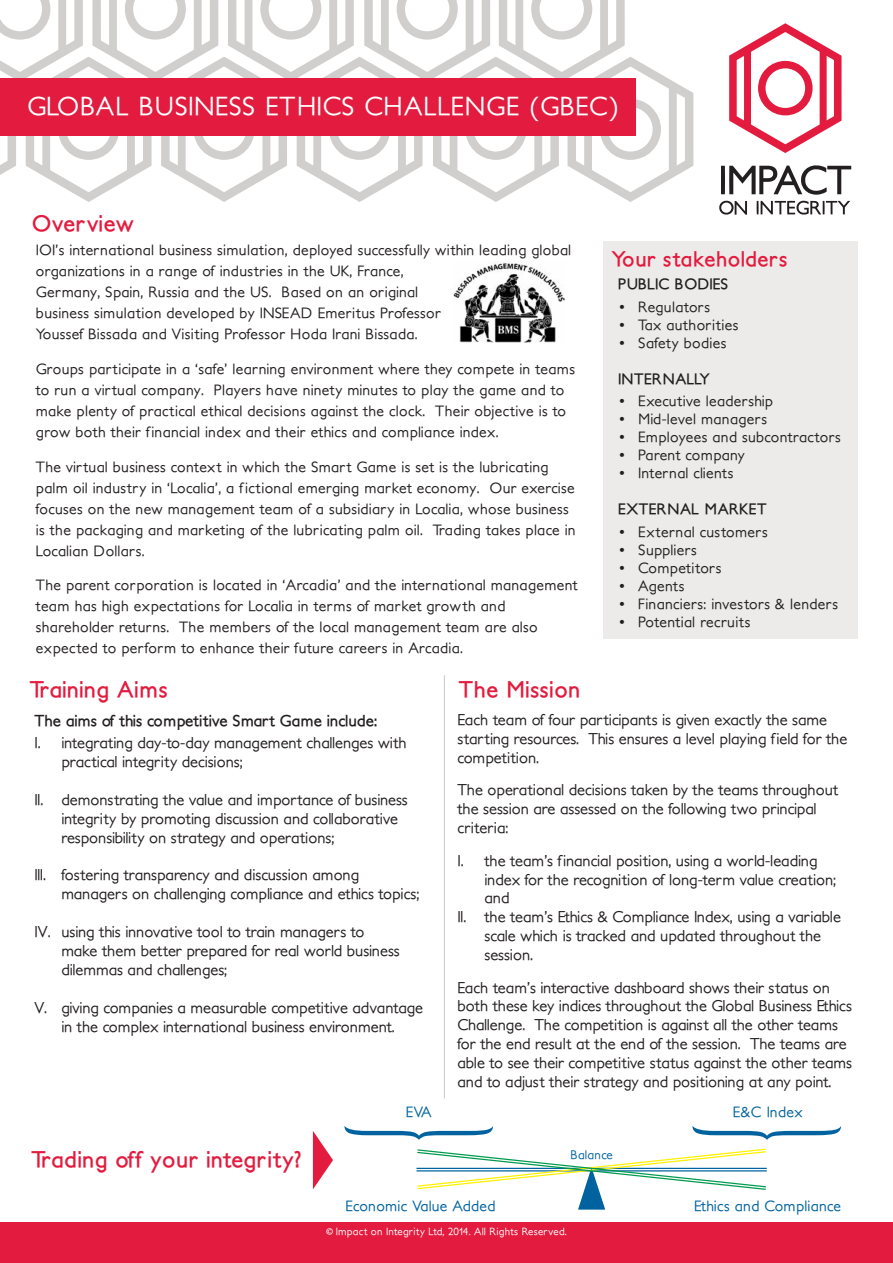
<style>
.page{position:relative;width:893px;height:1263px;background:#fff}
.page>*{position:absolute;margin:0;border:0;box-sizing:border-box;transform-origin:0 0}
.t1{font:500 26.25px "Petita";letter-spacing:.02em;color:#fff}
.t2{font:700 22.5px "Petita";letter-spacing:.025em;color:#e31b3e}
.t3{font:700 22.5px "Petita";letter-spacing:.005em;color:#e31b3e}
.t4{font:700 21px "Petita";letter-spacing:.025em;color:#e31b3e}
.t5{font:500 15.75px/18.9px "Petita";color:#231f20}
.t6{font:700 15.75px "Petita";color:#231f20}
.t7{font:500 15px/21px "Petita";letter-spacing:.025em;color:#231f20}
.t8{font:500 15px "Petita";letter-spacing:.025em;color:#00639f}
.t9{font:700 15px "Petita";letter-spacing:.025em;color:#231f20}
.t10{font:700 15px "Petita";letter-spacing:-.005em;color:#231f20}
.t11{font:500 12.6px "Petita";letter-spacing:.025em;color:#00639f}
.t12{font:500 10.5px "Petita";letter-spacing:.025em;color:#fff}
.s1{font-family:"Myriad Pro";font-weight:700}
</style>
<div class="page">
<div style="left:0;top:1222px;width:893px;height:41px;background:#e31b3e"></div>
<svg style="left:719px;top:165px;width:132px;height:50px"></svg>
<svg style="left:729px;top:23px;width:112px;height:130px"></svg>
<svg style="left:0;top:0;width:693px;height:202px"></svg>
<div style="left:0;top:78px;width:635px;height:58px;background:#e31b3e"></div>
<div style="left:603px;top:241px;width:255px;height:398px;background:#ecebea"></div>
<hr style="left:444px;top:675px;width:1px;height:423px;background:#d1cfcd">
<svg style="left:416px;top:1148px;width:351px;height:61px"></svg>
<svg style="left:692px;top:1126px;width:149px;height:14px"></svg>
<svg style="left:344px;top:1126px;width:149px;height:14px"></svg>
<svg style="left:313px;top:1131px;width:20px;height:58px"></svg>
<img style="left:454px;top:263px;width:110px;height:80px">
<h1 class="t1" style="left:27px;top:91px;width:593px">GLOBAL BUSINESS ETHICS CHALLENGE (GBEC)</h1>
<p class="t2" style="left:32px;top:210px;width:104px">Overview</p>
<p class="t7" style="left:36px;top:240px;width:537px">IOI’s international business simulation, deployed successfully within leading global organizations in a range of industries in the UK, France,<br>Germany, Spain, Russia and the US. Based on an original<br>business simulation developed by INSEAD Emeritus Professor<br>Youssef Bissada and Visiting Professor Hoda Irani Bissada.</p>
<p class="t7" style="left:36px;top:359px;width:540px">Groups participate in a ‘safe’ learning environment where they compete in teams to run a virtual company. Players have ninety minutes to play the game and to make plenty of practical ethical decisions against the clock. Their objective is to grow both their financial index and their ethics and compliance index.</p>
<p class="t7" style="left:36px;top:456px;width:541px">The virtual business context in which the Smart Game is set is the lubricating palm oil industry in ‘Localia’, a fictional emerging market economy. Our exercise focuses on the new management team of a subsidiary in Localia, whose business is the packaging and marketing of the lubricating palm oil. Trading takes place in Localian Dollars.</p>
<p class="t7" style="left:36px;top:575px;width:543px">The parent corporation is located in ‘Arcadia’ and the international management team has high expectations for Localia in terms of market growth and shareholder returns. The members of the local management team are also expected to perform to enhance their future careers in Arcadia.</p>
<p class="t3" style="left:30px;top:676px;width:139px">Training Aims</p>
<p class="t2" style="left:459px;top:676px;width:123px">The Mission</p>
<p class="t4" style="left:611px;top:246px;width:177px">Your stakeholders</p>
<p class="t10" style="left:618px;top:275px;width:112px">PUBLIC BODIES</p>
<p class="t7" style="left:618px;top:296px;width:93px">• Regulators</p>
<p class="t7" style="left:618px;top:314px;width:122px">• Tax authorities</p>
<p class="t7" style="left:618px;top:332px;width:110px">• Safety bodies</p>
<p class="t9" style="left:618px;top:369px;width:94px">INTERNALLY</p>
<p class="t7" style="left:618px;top:391px;width:156px">• Executive leadership</p>
<p class="t7" style="left:618px;top:409px;width:150px">• Mid-level managers</p>
<p class="t7" style="left:618px;top:427px;width:224px">• Employees and subcontractors</p>
<p class="t7" style="left:618px;top:445px;width:128px">• Parent company</p>
<p class="t7" style="left:618px;top:463px;width:117px">• Internal clients</p>
<p class="t9" style="left:618px;top:500px;width:150px">EXTERNAL MARKET</p>
<p class="t7" style="left:618px;top:521px;width:151px">• External customers</p>
<p class="t7" style="left:618px;top:539px;width:80px">• Suppliers</p>
<p class="t7" style="left:618px;top:557px;width:105px">• Competitors</p>
<p class="t7" style="left:618px;top:575px;width:68px">• Agents</p>
<p class="t7" style="left:618px;top:593px;width:221px">• Financiers: investors &amp; lenders</p>
<p class="t7" style="left:618px;top:611px;width:134px">• Potential recruits</p>
<p class="t6" style="left:34px;top:710px;width:344px">The aims of this competitive Smart Game include:</p>
<p class="t5" style="left:61px;top:733px;width:347px;text-indent:-27px">I. integrating day-to-day management challenges with practical integrity decisions;</p>
<p class="t5" style="left:61px;top:790px;width:348px;text-indent:-27px">II. demonstrating the value and importance of business integrity by promoting discussion and collaborative responsibility on strategy and operations;</p>
<p class="t5" style="left:61px;top:866px;width:359px;text-indent:-27px">III. fostering transparency and discussion among managers on challenging compliance and ethics topics;</p>
<p class="t5" style="left:61px;top:922px;width:340px;text-indent:-27px">IV. using this innovative tool to train managers to make them better prepared for real world business dilemmas and challenges;</p>
<p class="t5" style="left:34px;top:998px;width:390px;text-align:center">V. giving companies a measurable competitive advantage in the complex international business environment.</p>
<p class="t5" style="left:457px;top:711px;width:391px">Each team of four participants is given exactly the same starting resources. This ensures a level playing field for the competition.</p>
<p class="t5" style="left:457px;top:781px;width:382px">The operational decisions taken by the teams throughout the session are assessed on the following two principal criteria:</p>
<p class="t5" style="left:484px;top:851px;width:353px;text-indent:-27px">I. the team’s financial position, using a world-leading index for the recognition of long-term value creation; and</p>
<p class="t5" style="left:484px;top:908px;width:358px;text-indent:-27px">II. the team’s Ethics &amp; Compliance Index, using a variable scale which is tracked and updated throughout the session.</p>
<p class="t5" style="left:457px;top:978px;width:396px">Each team’s interactive dashboard shows their status on both these key indices throughout the Global Business Ethics Challenge. The competition is against all the other teams for the end result at the end of the session. The teams are able to see their competitive status against the other teams and to adjust their strategy and positioning at any point.</p>
<p class="t8" style="left:406px;top:1103px;width:27px">EVA</p>
<p class="t8" style="left:733px;top:1103px;width:71px">E&amp;C Index</p>
<p class="t2" style="left:31px;top:1146px;width:271px">Trading off your integrity?</p>
<p class="t11" style="left:570px;top:1147px;width:44px">Balance</p>
<p class="t8" style="left:346px;top:1197px;width:151px">Economic Value Added</p>
<p class="t8" style="left:694px;top:1197px;width:148px">Ethics and Compliance</p>
<p class="t12" style="left:326px;top:1225px;width:242px"><span class="s1">©</span> Impact on Integrity Ltd, 2014. All Rights Reserved.</p>
</div>
